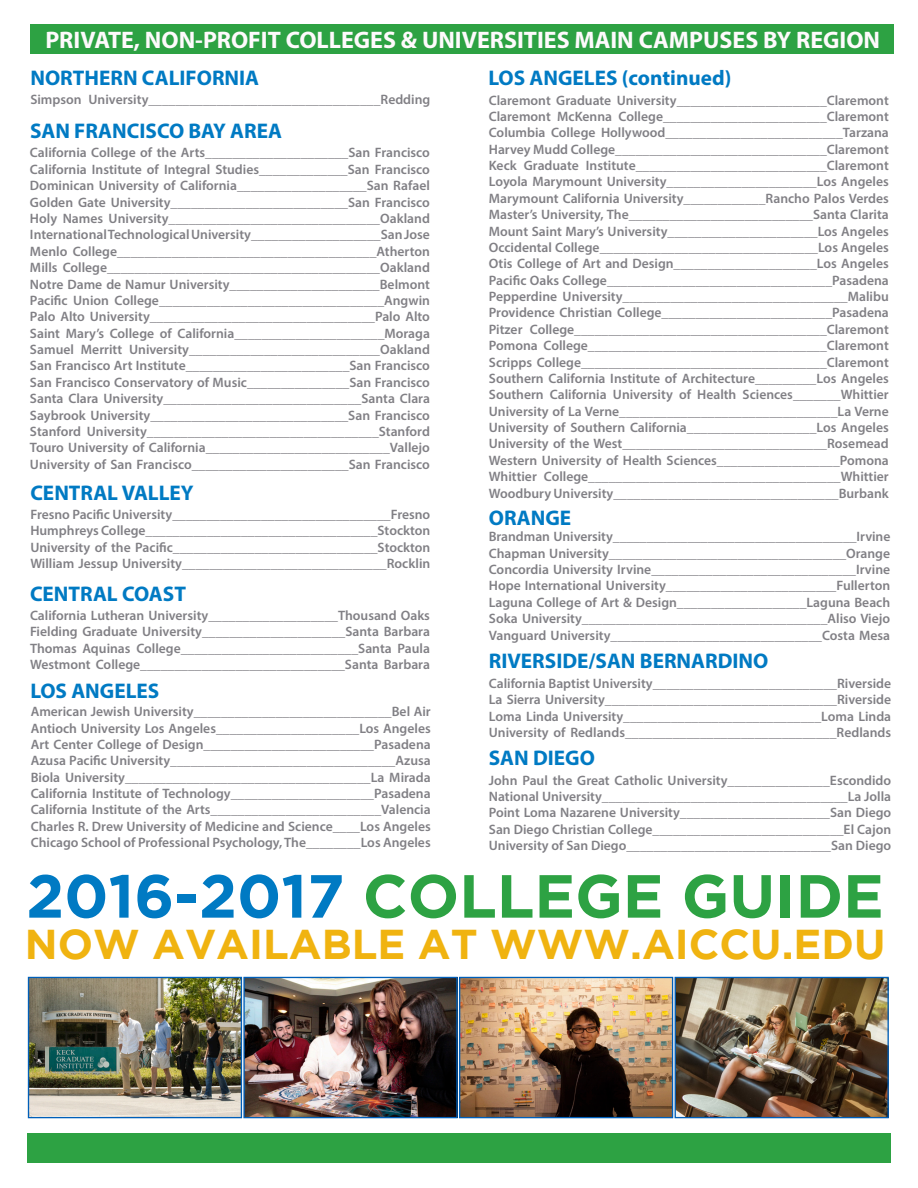
<style>
.page{position:relative;width:918px;height:1188px;background:#fff}
.page>*{position:absolute;margin:0;border:0;box-sizing:border-box;transform-origin:0 0}
.t1{font:700 60.75px "Gotham";color:#2da243}
.t2{font:700 41.55px "Gotham";color:#f0b310}
.t3{font:700 24px "Myriad Pro";color:#fefafc}
.t4{font:700 21.3px "Myriad Pro";color:#007ac3}
.t5{font:600 13.65px/16.4px "Myriad Pro";color:#818085}
.s1{color:#007ac3}
</style>
<div class="page">
<div style="left:30px;top:24px;width:864px;height:30px;background:#2da243"></div>
<div style="left:27px;top:1134px;width:864px;height:29px;background:#2da243"></div>
<img style="left:30px;top:979px;width:210px;height:137px">
<div style="left:28px;top:977px;width:214px;height:141px;border:1px solid #005fb9"></div>
<img style="left:245px;top:979px;width:211px;height:137px">
<div style="left:243px;top:977px;width:215px;height:141px;border:1px solid #005fb9"></div>
<img style="left:461px;top:979px;width:210px;height:137px">
<div style="left:459px;top:977px;width:214px;height:141px;border:1px solid #005fb9"></div>
<img style="left:677px;top:979px;width:210px;height:137px">
<div style="left:675px;top:977px;width:214px;height:141px;border:1px solid #005fb9"></div>
<p class="t3" style="left:45px;top:24px;width:836px">PRIVATE, NON-PROFIT COLLEGES &amp; UNIVERSITIES MAIN CAMPUSES BY REGION</p>
<p class="t4" style="left:488px;top:64px;width:244px">LOS ANGELES (continued)</p>
<p class="t5" style="left:489px;top:91px;width:401px">Claremont Graduate University______________________Claremont</p>
<p class="t5" style="left:489px;top:108px;width:401px">Claremont McKenna College________________________Claremont</p>
<p class="t5" style="left:489px;top:124px;width:401px">Columbia College Hollywood__________________________Tarzana<br>Harvey Mudd College_______________________________Claremont</p>
<p class="t5" style="left:489px;top:157px;width:401px">Keck Graduate Institute____________________________Claremont</p>
<p class="t5" style="left:489px;top:173px;width:401px">Loyola Marymount University______________________Los Angeles</p>
<p class="t5" style="left:489px;top:190px;width:402px">Marymount California University____________Rancho Palos Verdes</p>
<p class="t5" style="left:489px;top:206px;width:401px">Master’s University, The___________________________Santa Clarita</p>
<p class="t5" style="left:489px;top:222px;width:401px">Mount Saint Mary’s University______________________Los Angeles</p>
<p class="t5" style="left:489px;top:239px;width:401px">Occidental College________________________________Los Angeles</p>
<p class="t5" style="left:489px;top:255px;width:401px">Otis College of Art and Design_____________________Los Angeles</p>
<p class="t5" style="left:489px;top:272px;width:401px">Pacific Oaks College_________________________________Pasadena</p>
<p class="t5" style="left:489px;top:288px;width:401px">Pepperdine University_________________________________Malibu</p>
<p class="t5" style="left:489px;top:304px;width:401px">Providence Christian College_________________________Pasadena</p>
<p class="t5" style="left:489px;top:321px;width:401px">Pitzer College_____________________________________Claremont</p>
<p class="t5" style="left:489px;top:337px;width:401px">Pomona College___________________________________Claremont</p>
<p class="t5" style="left:489px;top:353px;width:401px">Scripps College____________________________________Claremont</p>
<p class="t5" style="left:489px;top:370px;width:401px">Southern California Institute of Architecture_________Los Angeles</p>
<p class="t5" style="left:489px;top:386px;width:401px">Southern California University of Health Sciences_______Whittier</p>
<p class="t5" style="left:489px;top:403px;width:401px">University of La Verne________________________________La Verne</p>
<p class="t5" style="left:489px;top:419px;width:401px">University of Southern California___________________Los Angeles</p>
<p class="t5" style="left:489px;top:435px;width:402px">University of the West______________________________Rosemead</p>
<p class="t5" style="left:489px;top:452px;width:401px">Western University of Health Sciences__________________Pomona</p>
<p class="t5" style="left:489px;top:468px;width:401px">Whittier College_____________________________________Whittier</p>
<p class="t5" style="left:489px;top:485px;width:401px">Woodbury University_________________________________Burbank</p>
<p class="t4" style="left:30px;top:64px;width:230px">NORTHERN CALIFORNIA</p>
<p class="t5" style="left:30px;top:91px;width:401px">Simpson University__________________________________Redding</p>
<p class="t4" style="left:30px;top:117px;width:254px">SAN FRANCISCO BAY AREA</p>
<p class="t5" style="left:30px;top:144px;width:402px">California College of the Arts_____________________San Francisco</p>
<p class="t5" style="left:30px;top:161px;width:402px">California Institute of Integral Studies_____________San Francisco</p>
<p class="t5" style="left:30px;top:177px;width:401px">Dominican University of California___________________San Rafael</p>
<p class="t5" style="left:30px;top:194px;width:401px">Golden Gate University__________________________San Francisco</p>
<p class="t5" style="left:30px;top:210px;width:401px">Holy Names University_______________________________Oakland</p>
<p class="t5" style="left:30px;top:226px;width:402px">International Technological University___________________San Jose</p>
<p class="t5" style="left:30px;top:243px;width:401px">Menlo College______________________________________Atherton</p>
<p class="t5" style="left:30px;top:259px;width:401px">Mills College________________________________________Oakland</p>
<p class="t5" style="left:30px;top:275px;width:401px">Notre Dame de Namur University______________________Belmont</p>
<p class="t5" style="left:30px;top:292px;width:401px">Pacific Union College_________________________________Angwin</p>
<p class="t5" style="left:30px;top:308px;width:401px">Palo Alto University_________________________________Palo Alto</p>
<p class="t5" style="left:30px;top:325px;width:401px">Saint Mary’s College of California______________________Moraga</p>
<p class="t5" style="left:30px;top:341px;width:402px">Samuel Merritt University____________________________Oakland</p>
<p class="t5" style="left:30px;top:357px;width:401px">San Francisco Art Institute________________________San Francisco</p>
<p class="t5" style="left:30px;top:374px;width:401px">San Francisco Conservatory of Music_______________San Francisco</p>
<p class="t5" style="left:30px;top:390px;width:401px">Santa Clara University_____________________________Santa Clara</p>
<p class="t5" style="left:30px;top:406px;width:401px">Saybrook University_____________________________San Francisco</p>
<p class="t5" style="left:30px;top:423px;width:401px">Stanford University__________________________________Stanford</p>
<p class="t5" style="left:30px;top:439px;width:402px">Touro University of California___________________________Vallejo</p>
<p class="t5" style="left:30px;top:456px;width:401px">University of San Francisco_______________________San Francisco</p>
<p class="t4" style="left:30px;top:479px;width:165px">CENTRAL VALLEY</p>
<p class="t5" style="left:30px;top:506px;width:401px">Fresno Pacific University________________________________Fresno</p>
<p class="t5" style="left:30px;top:522px;width:401px">Humphreys College__________________________________Stockton</p>
<p class="t5" style="left:30px;top:539px;width:402px">University of the Pacific______________________________Stockton</p>
<p class="t5" style="left:30px;top:555px;width:402px">William Jessup University______________________________Rocklin</p>
<p class="t4" style="left:30px;top:580px;width:158px">CENTRAL COAST</p>
<p class="t5" style="left:30px;top:607px;width:401px">California Lutheran University___________________Thousand Oaks</p>
<p class="t5" style="left:30px;top:623px;width:401px">Fielding Graduate University_____________________Santa Barbara</p>
<p class="t5" style="left:30px;top:639px;width:401px">Thomas Aquinas College__________________________Santa Paula</p>
<p class="t5" style="left:30px;top:656px;width:401px">Westmont College______________________________Santa Barbara</p>
<p class="t5" style="left:31px;top:703px;width:401px">American Jewish University_____________________________Bel Air</p>
<p class="t5" style="left:31px;top:719px;width:402px">Antioch University Los Angeles_____________________Los Angeles</p>
<p class="t5" style="left:31px;top:736px;width:402px">Art Center College of Design_________________________Pasadena</p>
<p class="t5" style="left:31px;top:752px;width:401px">Azusa Pacific University_________________________________Azusa</p>
<p class="t5" style="left:31px;top:769px;width:401px">Biola University____________________________________La Mirada</p>
<p class="t5" style="left:31px;top:785px;width:401px">California Institute of Technology_____________________Pasadena</p>
<p class="t5" style="left:31px;top:801px;width:402px">California Institute of the Arts_________________________Valencia</p>
<p class="t5" style="left:31px;top:818px;width:402px">Charles R. Drew University of Medicine and Science____Los Angeles</p>
<p class="t5" style="left:31px;top:834px;width:401px">Chicago School of Professional Psychology, The________Los Angeles</p>
<p class="t4" style="left:30px;top:677px;width:131px">LOS ANGELES</p>
<p class="t4" style="left:489px;top:504px;width:84px">ORANGE</p>
<p class="t5" style="left:489px;top:528px;width:403px">Brandman University____________________________________Irvine</p>
<p class="t5" style="left:489px;top:545px;width:403px">Chapman University___________________________________Orange</p>
<p class="t5" style="left:489px;top:561px;width:403px">Concordia University Irvine______________________________Irvine</p>
<p class="t5" style="left:489px;top:577px;width:403px">Hope International University_________________________Fullerton</p>
<p class="t5" style="left:489px;top:594px;width:403px">Laguna College of Art &amp; Design___________________Laguna Beach</p>
<p class="t5" style="left:489px;top:610px;width:403px">Soka University____________________________________Aliso Viejo</p>
<p class="t5" style="left:489px;top:627px;width:403px">Vanguard University_______________________________Costa Mesa</p>
<p class="t5" style="left:489px;top:675px;width:404px">California Baptist University___________________________Riverside</p>
<p class="t5" style="left:489px;top:691px;width:404px">La Sierra University__________________________________Riverside</p>
<p class="t5" style="left:489px;top:708px;width:404px">Loma Linda University_____________________________Loma Linda</p>
<p class="t5" style="left:489px;top:724px;width:404px">University of Redlands_______________________________Redlands</p>
<p class="t5" style="left:489px;top:771px;width:404px">John Paul the Great Catholic University_______________Escondido</p>
<p class="t5" style="left:489px;top:788px;width:404px">National University____________________________________La Jolla</p>
<p class="t5" style="left:489px;top:804px;width:404px">Point Loma Nazarene University______________________San Diego</p>
<p class="t5" style="left:489px;top:821px;width:404px">San Diego Christian College____________________________El Cajon</p>
<p class="t5" style="left:489px;top:837px;width:404px">University of San Diego______________________________San Diego</p>
<p class="t4" style="left:489px;top:647px;width:281px">RIVERSIDE/SAN BERNARDINO</p>
<p class="t4" style="left:489px;top:744px;width:108px">SAN DIEGO</p>
<p class="t1" style="left:26px;top:861px;width:859px"><span class="s1">2016-2017</span> COLLEGE GUIDE</p>
<p class="t2" style="left:25px;top:920px;width:862px">NOW AVAILABLE AT WWW.AICCU.EDU</p>
</div>
